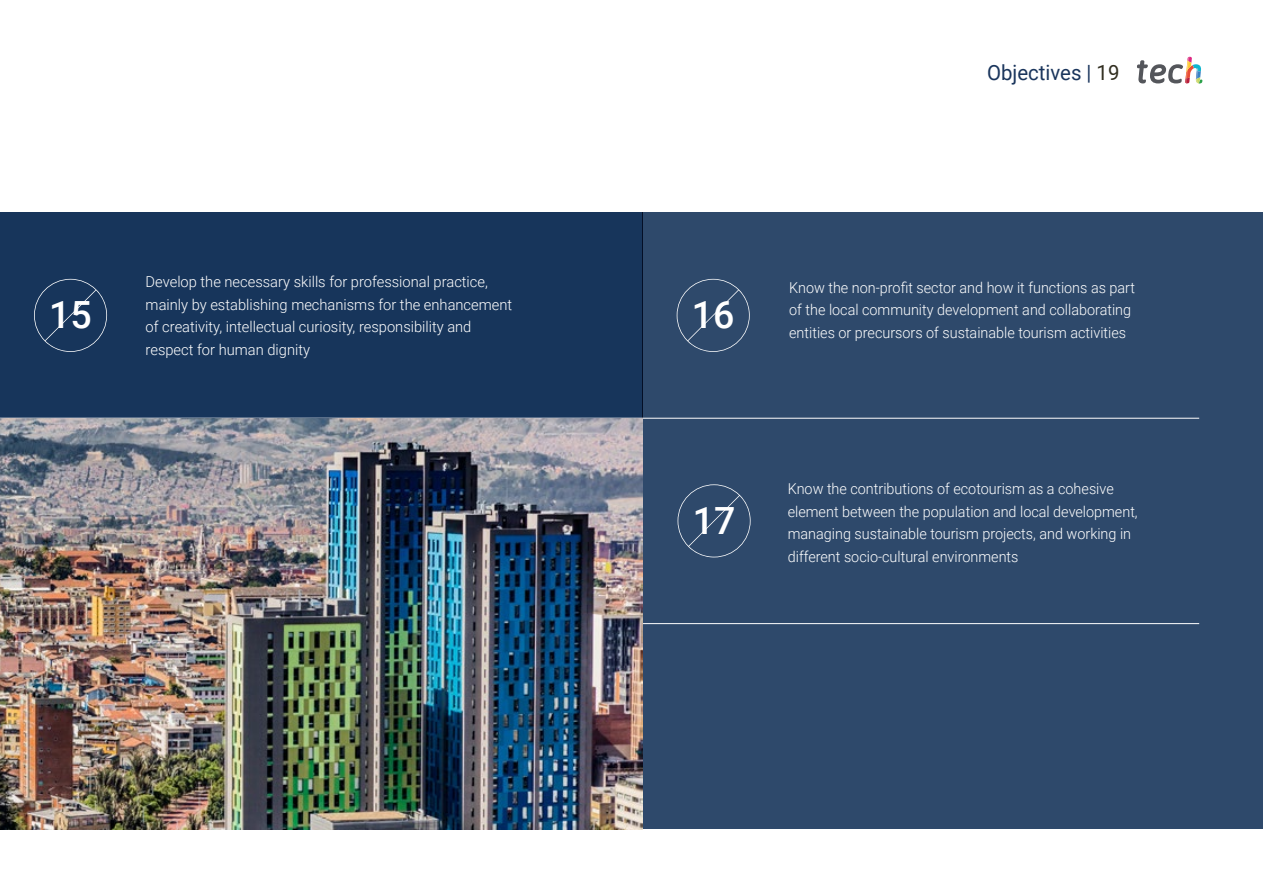
<style>
.page{position:relative;width:1263px;height:893px;background:#fff}
.page>*{position:absolute;margin:0;border:0;box-sizing:border-box;transform-origin:0 0}
.t1{font:500 37.5px "Roboto";color:#fff}
.t2{font:21px "Roboto";color:#1a355c}
.t3{font:300 15px/22.5px "Roboto";color:#fff;scale:.96 1}
.t4{font:300 15px/22.5px "Roboto";color:#fff}
.s1{color:#312e20}
</style>
<div class="page">
<div style="left:0;top:213px;width:642px;height:616px;background:#17355b"></div>
<div style="left:642px;top:213px;width:621px;height:616px;background:#2e496b"></div>
<svg style="left:677px;top:279px;width:73px;height:73px"></svg>
<svg style="left:34px;top:279px;width:73px;height:73px"></svg>
<svg style="left:677px;top:484px;width:74px;height:73px"></svg>
<hr style="left:0;top:418px;width:1199px;height:1px;background:#fff">
<hr style="left:0;top:623px;width:1199px;height:1px;background:#fff">
<img style="left:0;top:418px;width:642px;height:411px">
<svg style="left:1137px;top:57px;width:65px;height:27px"></svg>
<h2 class="t2" style="left:987px;top:57px;width:134px">Objectives | <span class="s1">19</span></h2>
<h1 class="t1" style="left:49px;top:288px;width:44px">15</h1>
<p class="t4" style="left:146px;top:270px;width:368px">Develop the necessary skills for professional practice, mainly by establishing mechanisms for the enhancement of creativity, intellectual curiosity, responsibility and respect for human dignity</p>
<p class="t3" style="left:789px;top:276px;width:362px">Know the non-profit sector and how it functions as part of the local community development and collaborating entities or precursors of sustainable tourism activities</p>
<h1 class="t1" style="left:692px;top:288px;width:44px">16</h1>
<h1 class="t1" style="left:693px;top:494px;width:44px">17</h1>
<p class="t3" style="left:788px;top:477px;width:366px">Know the contributions of ecotourism as a cohesive element between the population and local development, managing sustainable tourism projects, and working in different socio-cultural environments</p>
</div>
